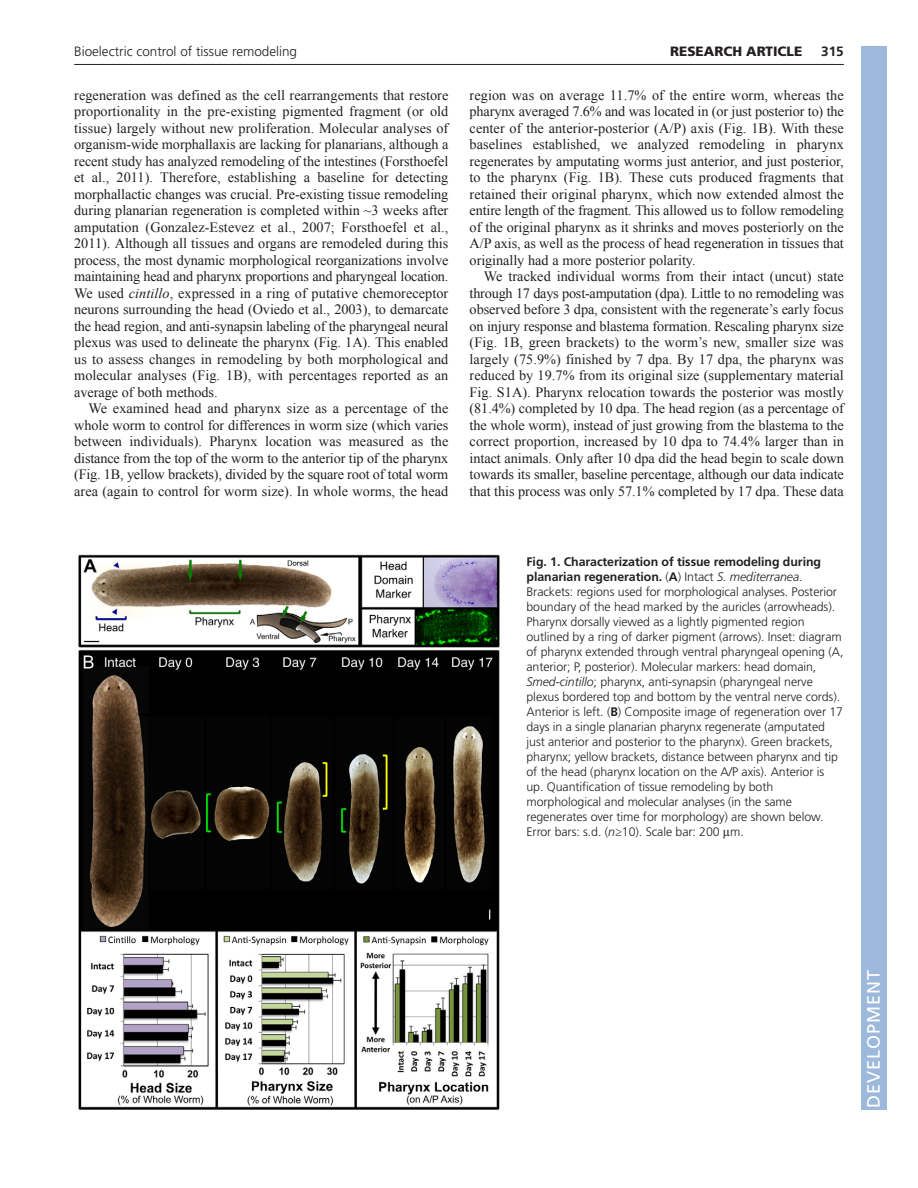
<style>
.page{position:relative;width:918px;height:1188px;background:#fff}
.page>*{position:absolute;margin:0;border:0;box-sizing:border-box;transform-origin:0 0}
.t1{font:18px "Frutiger LT Std";letter-spacing:.055em;color:#fff}
.t2{font:14.25px/16.5px "Times New Roman";letter-spacing:-.005em;color:#231f20;text-align:justify}
.t3{font:300 13.5px "Frutiger";color:#231f20}
.t4{font:900 13.5px "Frutiger LT Std";color:#231f20}
.t5{font:700 13.5px "Frutiger LT Std";color:#231f20}
.t6{font:300 12.3px/15px "Frutiger";letter-spacing:-.005em;color:#231f20}
.s1{font-style:italic}
.s2{font-weight:700}
.s3{font-family:"Helvetica"}
</style>
<div class="page">
<hr style="left:74px;top:64px;width:770px;height:1px;background:#231f20">
<img style="left:78px;top:554px;width:422px;height:556px">
<div style="left:861px;top:46px;width:25px;height:1064px;background:#9cb9db"></div>
<p class="t3" style="left:74px;top:46px;width:224px">Bioelectric control of tissue remodeling</p>
<p class="t4" style="left:670px;top:46px;width:134px">RESEARCH ARTICLE</p>
<p class="t5" style="left:821px;top:46px;width:24px">315</p>
<p class="t2" style="left:74px;top:87px;width:376px">regeneration was defined as the cell rearrangements that restore proportionality in the pre-existing pigmented fragment (or old tissue) largely without new proliferation. Molecular analyses of organism-wide morphallaxis are lacking for planarians, although a recent study has analyzed remodeling of the intestines (Forsthoefel et al., 2011). Therefore, establishing a baseline for detecting morphallactic changes was crucial. Pre-existing tissue remodeling during planarian regeneration is completed within ~3 weeks after amputation (Gonzalez-Estevez et al., 2007; Forsthoefel et al., 2011). Although all tissues and organs are remodeled during this process, the most dynamic morphological reorganizations involve maintaining head and pharynx proportions and pharyngeal location.<br>We used <span class="s1">cintillo</span>, expressed in a ring of putative chemoreceptor neurons surrounding the head (Oviedo et al., 2003), to demarcate the head region, and anti-synapsin labeling of the pharyngeal neural plexus was used to delineate the pharynx (Fig. 1A). This enabled us to assess changes in remodeling by both morphological and molecular analyses (Fig. 1B), with percentages reported as an average of both methods.</p>
<p class="t2" style="left:74px;top:400px;width:376px;text-indent:14px">We examined head and pharynx size as a percentage of the whole worm to control for differences in worm size (which varies between individuals). Pharynx location was measured as the distance from the top of the worm to the anterior tip of the pharynx (Fig. 1B, yellow brackets), divided by the square root of total worm area (again to control for worm size). In whole worms, the head</p>
<p class="t2" style="left:470px;top:87px;width:376px">region was on average 11.7% of the entire worm, whereas the pharynx averaged 7.6% and was located in (or just posterior to) the center of the anterior-posterior (A/P) axis (Fig. 1B). With these baselines established, we analyzed remodeling in pharynx regenerates by amputating worms just anterior, and just posterior, to the pharynx (Fig. 1B). These cuts produced fragments that retained their original pharynx, which now extended almost the entire length of the fragment. This allowed us to follow remodeling of the original pharynx as it shrinks and moves posteriorly on the A/P axis, as well as the process of head regeneration in tissues that originally had a more posterior polarity.</p>
<p class="t2" style="left:470px;top:268px;width:376px;text-indent:14px">We tracked individual worms from their intact (uncut) state through 17 days post-amputation (dpa). Little to no remodeling was observed before 3 dpa, consistent with the regenerate’s early focus on injury response and blastema formation. Rescaling pharynx size (Fig. 1B, green brackets) to the worm’s new, smaller size was largely (75.9%) finished by 7 dpa. By 17 dpa, the pharynx was reduced by 19.7% from its original size (supplementary material Fig. S1A). Pharynx relocation towards the posterior was mostly (81.4%) completed by 10 dpa. The head region (as a percentage of the whole worm), instead of just growing from the blastema to the correct proportion, increased by 10 dpa to 74.4% larger than in intact animals. Only after 10 dpa did the head begin to scale down towards its smaller, baseline percentage, although our data indicate that this process was only 57.1% completed by 17 dpa. These data</p>
<p class="t6" style="left:527px;top:555px;width:318px"><span class="s2">Fig. 1. Characterization of tissue remodeling during planarian regeneration.</span> (<span class="s2">A</span>) Intact <span class="s1">S. mediterranea</span>.<br>Brackets: regions used for morphological analyses. Posterior boundary of the head marked by the auricles (arrowheads).<br>Pharynx dorsally viewed as a lightly pigmented region outlined by a ring of darker pigment (arrows). Inset: diagram of pharynx extended through ventral pharyngeal opening (A, anterior; P, posterior). Molecular markers: head domain, <span class="s1">Smed-cintillo</span>; pharynx, anti-synapsin (pharyngeal nerve plexus bordered top and bottom by the ventral nerve cords).<br>Anterior is left. (<span class="s2">B</span>) Composite image of regeneration over 17 days in a single planarian pharynx regenerate (amputated just anterior and posterior to the pharynx). Green brackets, pharynx; yellow brackets, distance between pharynx and tip of the head (pharynx location on the A/P axis). Anterior is up. Quantification of tissue remodeling by both morphological and molecular analyses (in the same regenerates over time for morphology) are shown below.<br>Error bars: s.d. (<span class="s1">n</span><span class="s3">≥</span>10). Scale bar: 200 m.</p>
<p class="t1" style="left:863px;top:1108px;width:140px;rotate:-90deg">DEVELOPMENT</p>
</div>
